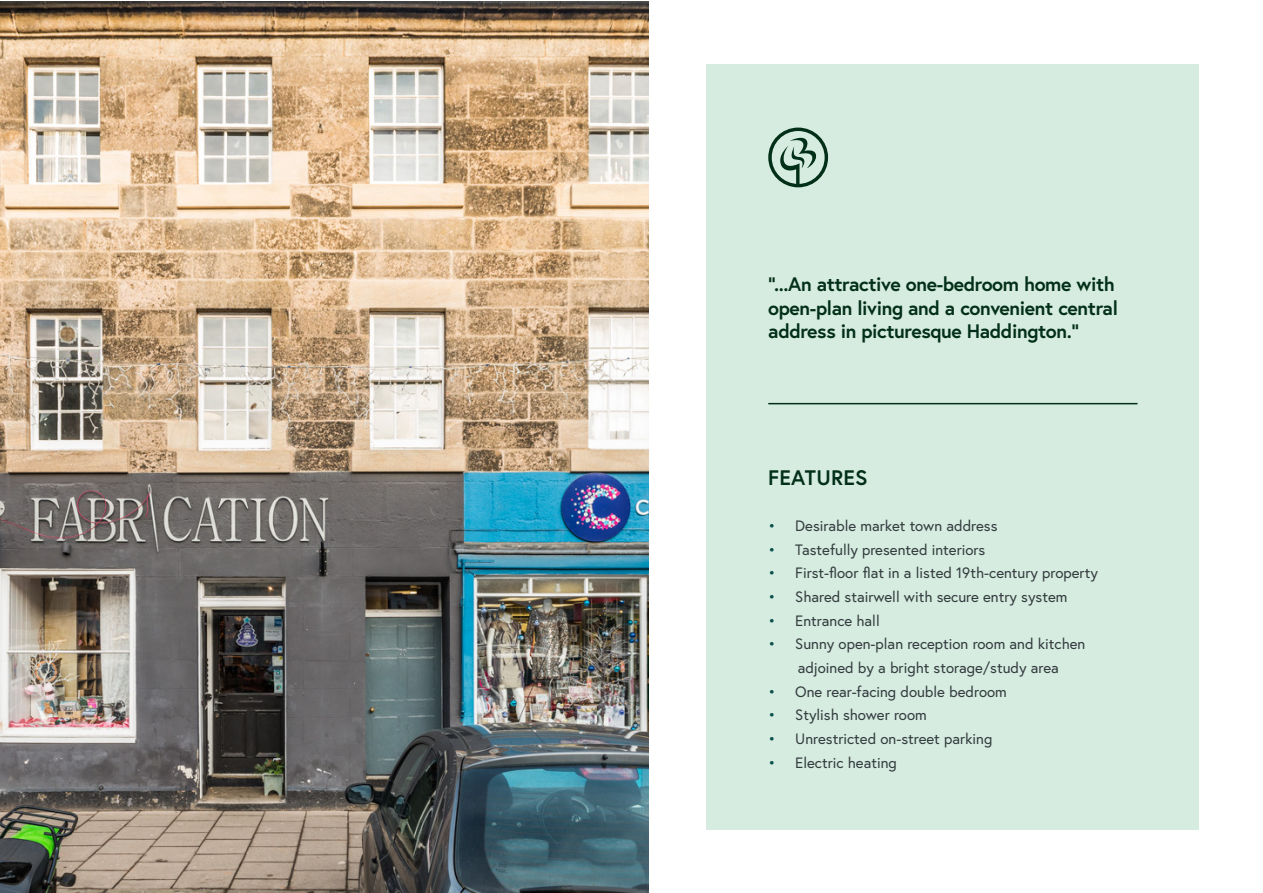
<style>
.page{position:relative;width:1263px;height:893px;background:#fff}
.page>*{position:absolute;margin:0;border:0;box-sizing:border-box;transform-origin:0 0}
.Headline{font:700 21px "Europa";letter-spacing:.01em;color:#022f17}
.Headline-2{font:700 19.5px/23.4px "Europa";letter-spacing:-.02em;color:#022f17}
.Body_with_bullets{font:15px "Europa";color:#323b3e}
.s1{color:#0a504a}
</style>
<div class="page">
<div style="left:707px;top:64px;width:492px;height:765px;background:#d7ece1"></div>
<img style="left:0;top:2px;width:648px;height:891px">
<hr style="left:768px;top:403px;width:369px;height:1px;background:#022f17">
<svg style="left:768px;top:128px;width:60px;height:59px"></svg>
<p class="Headline-2" style="left:768px;top:272px;width:351px">“...An attractive one-bedroom home with open-plan living and a convenient central address in picturesque Haddington.”</p>
<p class="Headline" style="left:768px;top:464px;width:101px">FEATURES</p>
<p class="Body_with_bullets" style="left:768px;top:516px;width:231px"><span class="s1">•</span> Desirable market town address</p>
<p class="Body_with_bullets" style="left:768px;top:540px;width:218px"><span class="s1">•</span> Tastefully presented interiors</p>
<p class="Body_with_bullets" style="left:768px;top:563px;width:331px"><span class="s1">•</span> First-floor flat in a listed 19th-century property</p>
<p class="Body_with_bullets" style="left:768px;top:587px;width:301px"><span class="s1">•</span> Shared stairwell with secure entry system</p>
<p class="Body_with_bullets" style="left:768px;top:611px;width:113px"><span class="s1">•</span> Entrance hall</p>
<p class="Body_with_bullets" style="left:768px;top:634px;width:319px"><span class="s1">•</span> Sunny open-plan reception room and kitchen</p>
<p class="Body_with_bullets" style="left:798px;top:658px;width:263px">adjoined by a bright storage/study area</p>
<p class="Body_with_bullets" style="left:768px;top:682px;width:240px"><span class="s1">•</span> One rear-facing double bedroom</p>
<p class="Body_with_bullets" style="left:768px;top:706px;width:160px"><span class="s1">•</span> Stylish shower room</p>
<p class="Body_with_bullets" style="left:768px;top:729px;width:226px"><span class="s1">•</span> Unrestricted on-street parking</p>
<p class="Body_with_bullets" style="left:768px;top:753px;width:130px"><span class="s1">•</span> Electric heating</p>
</div>
